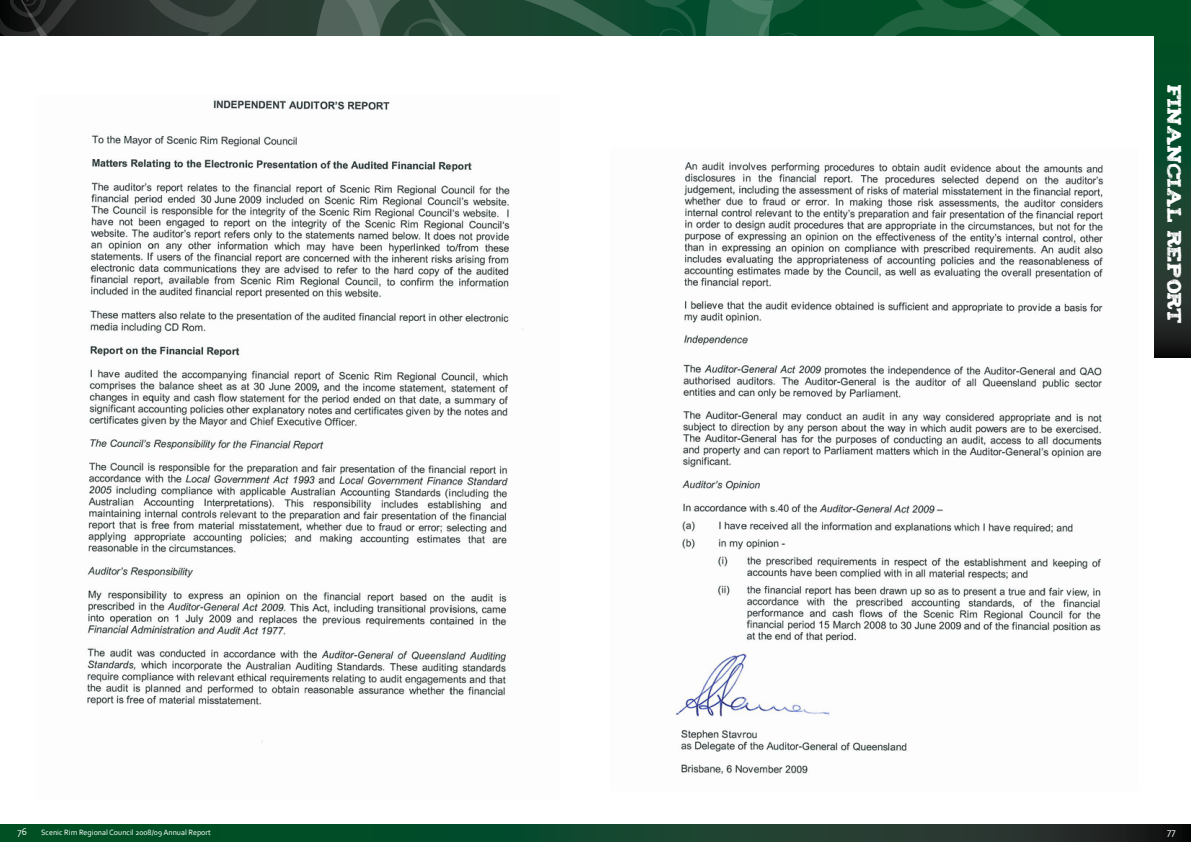
<style>
.page{position:relative;width:1191px;height:842px;background:#fff}
.page>*{position:absolute;margin:0;border:0;box-sizing:border-box;transform-origin:0 0}
.t1{font:16px "Tiza";letter-spacing:-.005em;color:#fff}
.t2{font:10px "Corbel";color:#fff}
.t3{font:8px "Corbel";color:#fff}
</style>
<div class="page">
<div style="left:0;top:824px;width:595px;height:18px;background:#004e26"></div>
<svg style="left:459px;top:0;width:136px;height:36px;background:#224c38"></svg>
<svg style="left:0;top:0;width:459px;height:36px;background:#303d37"></svg>
<svg style="left:595px;top:824px;width:596px;height:18px;background:#21362c"></svg>
<svg style="left:1155px;top:0;width:36px;height:357px;background:#114229"></svg>
<svg style="left:595px;top:0;width:550px;height:36px"></svg>
<svg style="left:631px;top:0;width:512px;height:36px;background:#105734"></svg>
<img style="left:86px;top:99px;width:438px;height:644px">
<img style="left:673px;top:162px;width:431px;height:612px">
<p class="t2" style="left:18px;top:825px;width:11px">76</p>
<p class="t3" style="left:41px;top:827px;width:171px">Scenic Rim Regional Council 2008/09 Annual Report</p>
<h1 class="t1" style="left:1187px;top:85px;width:241px;rotate:90deg">financial report</h1>
<p class="t2" style="left:1167px;top:825px;width:10px">77</p>
</div>
